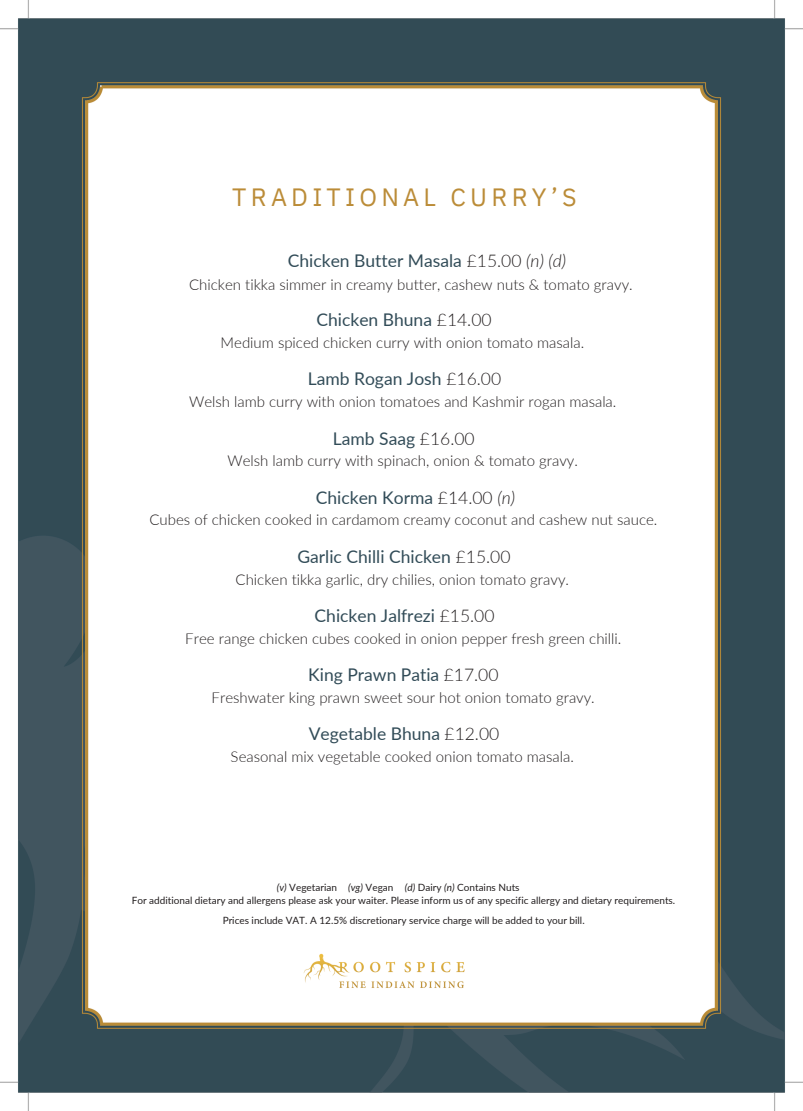
<style>
.page{position:relative;width:803px;height:1111px;background:#fff}
.page>*{position:absolute;margin:0;border:0;box-sizing:border-box;transform-origin:0 0}
.t1{font:25px "IBM Plex Sans";letter-spacing:.17em;color:#bb8c38}
.t2{font:17.5px "Lato";color:#324c58}
.t3{font:300 15px "Lato";color:#231f20}
.t4{font:10px "Lato";color:#231f20}
.s1{font-weight:300;color:#231f20}
.s2{font-weight:300;font-style:italic;color:#231f20}
.s3{font-style:italic}
</style>
<div class="page">
<img style="left:0;top:0;width:802px;height:1111px">
<h1 class="t1" style="left:232px;top:180px;width:346px">TRADITIONAL CURRY’S</h1>
<h2 class="t2" style="left:288px;top:249px;width:280px">Chicken Butter Masala <span class="s1">£15.00</span> <span class="s2">(n) (d)</span></h2>
<h3 class="t3" style="left:189px;top:275px;width:445px">Chicken tikka simmer in creamy butter, cashew nuts &amp; tomato gravy.</h3>
<h2 class="t2" style="left:316px;top:309px;width:177px">Chicken Bhuna <span class="s1">£14.00</span></h2>
<h3 class="t3" style="left:220px;top:333px;width:365px">Medium spiced chicken curry with onion tomato masala.</h3>
<h2 class="t2" style="left:308px;top:368px;width:195px">Lamb Rogan Josh <span class="s1">£16.00</span></h2>
<h3 class="t3" style="left:189px;top:392px;width:429px">Welsh lamb curry with onion tomatoes and Kashmir rogan masala.</h3>
<h2 class="t2" style="left:333px;top:427px;width:143px">Lamb Saag <span class="s1">£16.00</span></h2>
<h3 class="t3" style="left:227px;top:451px;width:352px">Welsh lamb curry with spinach, onion &amp; tomato gravy.</h3>
<h2 class="t2" style="left:316px;top:486px;width:201px">Chicken Korma <span class="s1">£14.00</span> <span class="s2">(n)</span></h2>
<h3 class="t3" style="left:149px;top:511px;width:509px">Cubes of chicken cooked in cardamom creamy coconut and cashew nut sauce.</h3>
<h2 class="t2" style="left:297px;top:546px;width:214px">Garlic Chilli Chicken <span class="s1">£15.00</span></h2>
<h3 class="t3" style="left:235px;top:570px;width:335px">Chicken tikka garlic, dry chilies, onion tomato gravy.</h3>
<h2 class="t2" style="left:314px;top:605px;width:181px">Chicken Jalfrezi <span class="s1">£15.00</span></h2>
<h3 class="t3" style="left:185px;top:629px;width:437px">Free range chicken cubes cooked in onion pepper fresh green chilli.</h3>
<h2 class="t2" style="left:308px;top:664px;width:192px">King Prawn Patia <span class="s1">£17.00</span></h2>
<h3 class="t3" style="left:211px;top:688px;width:384px">Freshwater king prawn sweet sour hot onion tomato gravy.</h3>
<h2 class="t2" style="left:309px;top:723px;width:192px">Vegetable Bhuna <span class="s1">£12.00</span></h2>
<h3 class="t3" style="left:231px;top:747px;width:345px">Seasonal mix vegetable cooked onion tomato masala.</h3>
<p class="t4" style="left:277px;top:881px;width:62px"><span class="s3">(v)</span> Vegetarian</p>
<p class="t4" style="left:348px;top:881px;width:47px"><span class="s3">(vg)</span> Vegan</p>
<p class="t4" style="left:405px;top:881px;width:116px"><span class="s3">(d)</span> Dairy <span class="s3">(n)</span> Contains Nuts</p>
<p class="t4" style="left:132px;top:894px;width:545px">For additional dietary and allergens please ask your waiter. Please inform us of any specific allergy and dietary requirements.</p>
<p class="t4" style="left:223px;top:914px;width:363px">Prices include VAT. A 12.5% discretionary service charge will be added to your bill.</p>
</div>
